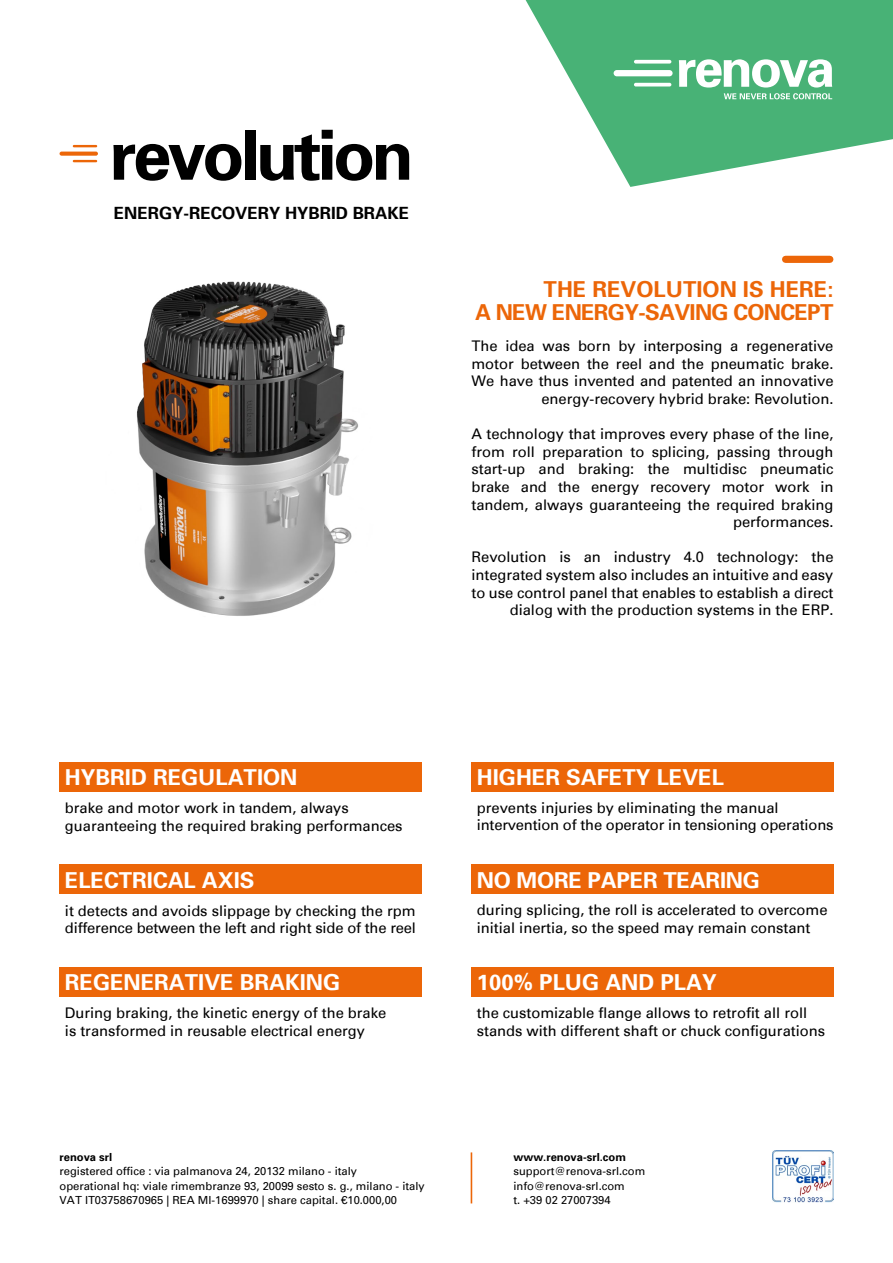
<style>
.page{position:relative;width:893px;height:1263px;background:#fff}
.page>*{position:absolute;margin:0;border:0;box-sizing:border-box;transform-origin:0 0}
.t1{font:700 69.15px "Univers 65";letter-spacing:-.055em;color:#000}
.t2{font:700 22.05px "Univers 65";color:#fff}
.t3{font:700 22.05px/22px "Univers 65";letter-spacing:-.03em;color:#ec6608;text-align:right}
.t4{font:700 16.95px "Univers 65";color:#000}
.t5{font:14.7px/17.5px "Univers";color:#000}
.t6{font:11.25px/14.4px "Univers";color:#000}
.t7{font:700 11.25px "Univers 65";color:#000}
</style>
<div class="page">
<div style="left:60px;top:762px;width:361px;height:29px;background:#ec6608"></div>
<div style="left:60px;top:865px;width:361px;height:29px;background:#ec6608"></div>
<div style="left:60px;top:967px;width:361px;height:29px;background:#ec6608"></div>
<div style="left:471px;top:967px;width:362px;height:29px;background:#ec6608"></div>
<div style="left:471px;top:865px;width:362px;height:29px;background:#ec6608"></div>
<div style="left:471px;top:762px;width:362px;height:29px;background:#ec6608"></div>
<div style="left:786px;top:256px;width:44px;height:7px;background:#ec6608"></div>
<img style="left:136px;top:281px;width:223px;height:335px">
<hr style="left:471px;top:1152px;width:1px;height:51px;background:#ec6608">
<img style="left:773px;top:1150px;width:60px;height:53px">
<svg style="left:526px;top:0;width:367px;height:187px;fill:#48b276"></svg>
<svg style="left:679px;top:59px;width:153px;height:40px"></svg>
<div style="left:614px;top:70px;width:59px;height:6px;background:#fff;border-radius:3px"></div>
<svg style="left:634px;top:60px;width:37px;height:4px"></svg>
<hr style="left:634px;top:83px;width:37px;height:3px;background:#fff;border-radius:2px">
<svg style="left:60px;top:152px;width:38px;height:4px"></svg>
<hr style="left:73px;top:145px;width:24px;height:2px;background:#ec6608">
<hr style="left:73px;top:160px;width:24px;height:2px;background:#ec6608">
<h1 class="t1" style="left:110px;top:111px;width:305px">revolution</h1>
<p class="t4" style="left:114px;top:202px;width:297px">ENERGY-RECOVERY HYBRID BRAKE</p>
<h2 class="t3" style="left:475px;top:278px;width:360px">THE REVOLUTION IS HERE:<br>A NEW ENERGY-SAVING CONCEPT</h2>
<p class="t5" style="left:471px;top:337px;width:364px;text-align:right">The idea was born by interposing a regenerative motor between the reel and the pneumatic brake.<br>We have thus invented and patented an innovative energy-recovery hybrid brake: Revolution.</p>
<p class="t5" style="left:471px;top:425px;width:364px;text-align:right">A technology that improves every phase of the line, from roll preparation to splicing, passing through start-up and braking: the multidisc pneumatic brake and the energy recovery motor work in tandem, always guaranteeing the required braking performances.</p>
<p class="t5" style="left:471px;top:549px;width:364px;text-align:right">Revolution is an industry 4.0 technology: the integrated system also includes an intuitive and easy to use control panel that enables to establish a direct dialog with the production systems in the ERP.</p>
<h2 class="t2" style="left:65px;top:763px;width:234px">HYBRID REGULATION</h2>
<h2 class="t2" style="left:477px;top:763px;width:249px">HIGHER SAFETY LEVEL</h2>
<p class="t5" style="left:65px;top:799px;width:339px">brake and motor work in tandem, always guaranteeing the required braking performances</p>
<p class="t5" style="left:477px;top:799px;width:358px">prevents injuries by eliminating the manual intervention of the operator in tensioning operations</p>
<h2 class="t2" style="left:65px;top:866px;width:191px">ELECTRICAL AXIS</h2>
<h2 class="t2" style="left:477px;top:866px;width:285px">NO MORE PAPER TEARING</h2>
<p class="t5" style="left:65px;top:902px;width:353px">it detects and avoids slippage by checking the rpm difference between the left and right side of the reel</p>
<p class="t5" style="left:477px;top:902px;width:352px">during splicing, the roll is accelerated to overcome initial inertia, so the speed may remain constant</p>
<h2 class="t2" style="left:65px;top:968px;width:277px">REGENERATIVE BRAKING</h2>
<h2 class="t2" style="left:477px;top:968px;width:241px">100% PLUG AND PLAY</h2>
<p class="t5" style="left:65px;top:1004px;width:323px">During braking, the kinetic energy of the brake is transformed in reusable electrical energy</p>
<p class="t5" style="left:477px;top:1004px;width:350px">the customizable flange allows to retrofit all roll stands with different shaft or chuck configurations</p>
<p class="t7" style="left:60px;top:1150px;width:54px">renova srl</p>
<p class="t6" style="left:60px;top:1164px;width:367px">registered office : via palmanova 24, 20132 milano - italy<br>operational hq: viale rimembranze 93, 20099 sesto s. g., milano - italy<br>VAT IT03758670965 | REA MI-1699970 | share capital. €10.000,00</p>
<p class="t7" style="left:513px;top:1150px;width:114px">www.renova-srl.com</p>
<p class="t6" style="left:513px;top:1164px;width:133px">support@renova-srl.com info@renova-srl.com<br>t. +39 02 27007394</p>
</div>
